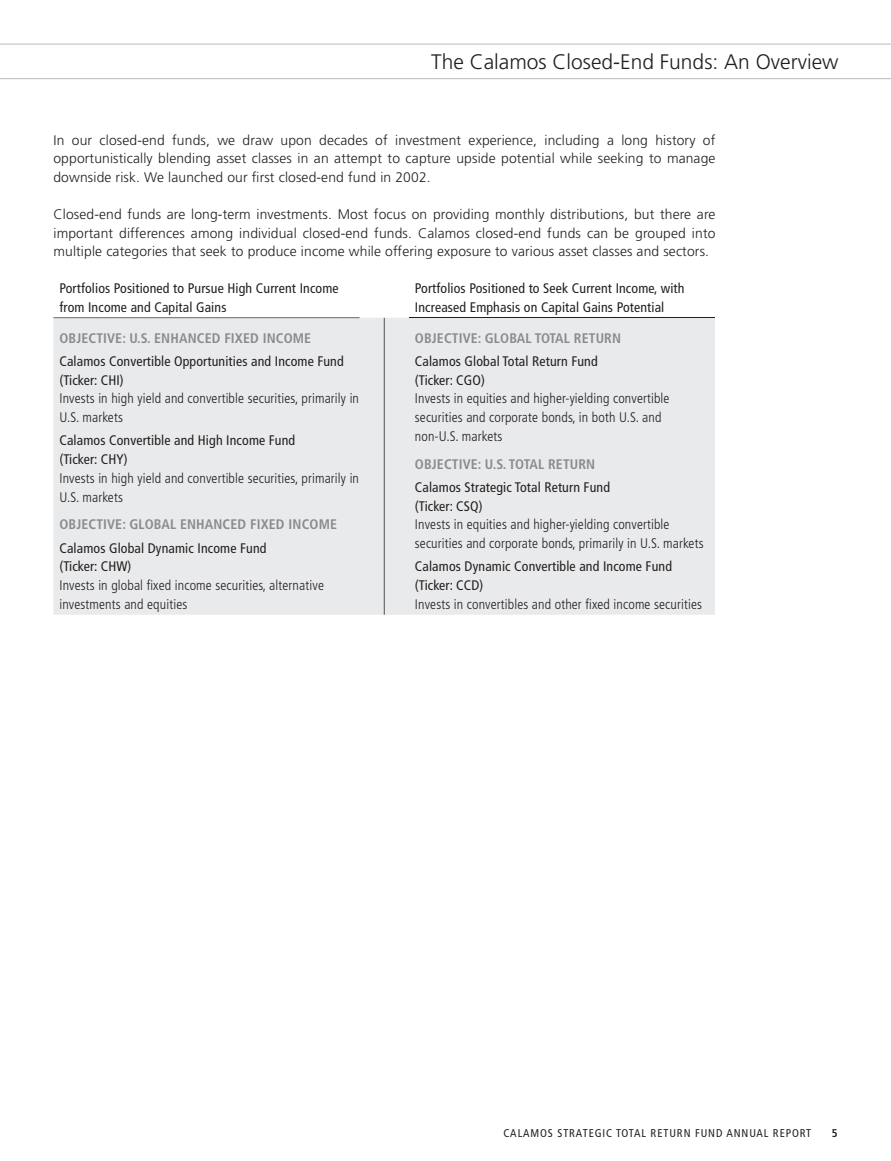
<style>
.page{position:relative;width:891px;height:1161px;background:#fff}
.page>*{position:absolute;margin:0;border:0;box-sizing:border-box;transform-origin:0 0}
.t1{font:300 21px "Frutiger LT Std";color:#231f20}
.t2{font:300 13.8px/18.8px "Frutiger LT Std";letter-spacing:.01em;color:#231f20;text-align:justify}
.t3{font:300 condensed 13.8px/18.8px "Frutiger LT Std";letter-spacing:.01em;color:#231f20}
.t4{font:condensed 13.8px/18.8px "Frutiger LT Std";letter-spacing:.01em;color:#231f20}
.t5{font:700 condensed 13.8px "Frutiger LT Std";letter-spacing:.01em;color:#898b8e}
.t6{font:condensed 11.25px "Frutiger LT Std";letter-spacing:.08em;color:#231f20}
.t7{font:700 condensed 11.25px "Frutiger LT Std";color:#231f20}
</style>
<div class="page">
<hr style="left:0;top:44px;width:891px;height:1px;background:#b9babd">
<hr style="left:0;top:78px;width:891px;height:1px;background:#b9babd">
<div style="left:53px;top:318px;width:662px;height:297px;background:#e9eaeb"></div>
<svg style="left:53px;top:317px;width:306px;height:2px"></svg>
<svg style="left:409px;top:317px;width:306px;height:1px"></svg>
<hr style="left:409px;top:318px;width:306px;height:1px;background:#231f20">
<hr style="left:384px;top:318px;width:1px;height:297px;background:#231f20">
<div style="left:60px;top:355px;width:283px;height:14px;background:#e9eaeb"></div>
<div style="left:60px;top:374px;width:63px;height:12px;background:#e9eaeb"></div>
<div style="left:61px;top:393px;width:298px;height:13px;background:#e9eaeb"></div>
<div style="left:61px;top:412px;width:61px;height:10px;background:#e9eaeb"></div>
<div style="left:60px;top:435px;width:235px;height:13px;background:#e9eaeb"></div>
<div style="left:60px;top:454px;width:67px;height:12px;background:#e9eaeb"></div>
<div style="left:61px;top:472px;width:298px;height:14px;background:#e9eaeb"></div>
<div style="left:61px;top:491px;width:61px;height:11px;background:#e9eaeb"></div>
<div style="left:60px;top:542px;width:206px;height:14px;background:#e9eaeb"></div>
<div style="left:60px;top:561px;width:71px;height:12px;background:#e9eaeb"></div>
<div style="left:61px;top:579px;width:263px;height:14px;background:#e9eaeb"></div>
<div style="left:60px;top:598px;width:127px;height:14px;background:#e9eaeb"></div>
<div style="left:416px;top:355px;width:181px;height:11px;background:#e9eaeb"></div>
<div style="left:416px;top:374px;width:68px;height:12px;background:#e9eaeb"></div>
<div style="left:416px;top:393px;width:254px;height:13px;background:#e9eaeb"></div>
<div style="left:415px;top:412px;width:246px;height:13px;background:#e9eaeb"></div>
<div style="left:416px;top:430px;width:86px;height:11px;background:#e9eaeb"></div>
<div style="left:416px;top:481px;width:193px;height:14px;background:#e9eaeb"></div>
<div style="left:416px;top:500px;width:66px;height:12px;background:#e9eaeb"></div>
<div style="left:416px;top:519px;width:254px;height:13px;background:#e9eaeb"></div>
<div style="left:415px;top:538px;width:288px;height:13px;background:#e9eaeb"></div>
<div style="left:416px;top:561px;width:255px;height:13px;background:#e9eaeb"></div>
<div style="left:416px;top:580px;width:67px;height:12px;background:#e9eaeb"></div>
<div style="left:416px;top:598px;width:285px;height:11px;background:#e9eaeb"></div>
<h1 class="t1" style="left:431px;top:54px;width:409px">The Calamos Closed-End Funds: An Overview</h1>
<p class="t2" style="left:53px;top:131px;width:664px">In our closed-end funds, we draw upon decades of investment experience, including a long history of opportunistically blending asset classes in an attempt to capture upside potential while seeking to manage downside risk. We launched our first closed-end fund in 2002.</p>
<p class="t2" style="left:53px;top:206px;width:664px">Closed-end funds are long-term investments. Most focus on providing monthly distributions, but there are important differences among individual closed-end funds. Calamos closed-end funds can be grouped into multiple categories that seek to produce income while offering exposure to various asset classes and sectors.</p>
<p class="t4" style="left:59px;top:280px;width:281px">Portfolios Positioned to Pursue High Current Income from Income and Capital Gains</p>
<p class="t4" style="left:415px;top:280px;width:271px">Portfolios Positioned to Seek Current Income, with<br>Increased Emphasis on Capital Gains Potential</p>
<p class="t5" style="left:59px;top:332px;width:253px">OBJECTIVE: U.S. ENHANCED FIXED INCOME</p>
<p class="t4" style="left:59px;top:353px;width:286px">Calamos Convertible Opportunities and Income Fund (Ticker: CHI)</p>
<p class="t3" style="left:59px;top:390px;width:301px">Invests in high yield and convertible securities, primarily in<br>U.S. markets</p>
<p class="t4" style="left:59px;top:432px;width:237px">Calamos Convertible and High Income Fund (Ticker: CHY)</p>
<p class="t3" style="left:59px;top:470px;width:301px">Invests in high yield and convertible securities, primarily in<br>U.S. markets</p>
<p class="t5" style="left:59px;top:519px;width:279px">OBJECTIVE: GLOBAL ENHANCED FIXED INCOME</p>
<p class="t4" style="left:59px;top:539px;width:209px">Calamos Global Dynamic Income Fund (Ticker: CHW)</p>
<p class="t3" style="left:59px;top:577px;width:266px">Invests in global fixed income securities, alternative investments and equities</p>
<p class="t5" style="left:415px;top:332px;width:208px">OBJECTIVE: GLOBAL TOTAL RETURN</p>
<p class="t4" style="left:415px;top:353px;width:184px">Calamos Global Total Return Fund (Ticker: CGO)</p>
<p class="t3" style="left:415px;top:390px;width:256px">Invests in equities and higher-yielding convertible securities and corporate bonds, in both U.S. and non-U.S. markets</p>
<p class="t5" style="left:415px;top:458px;width:182px">OBJECTIVE: U.S. TOTAL RETURN</p>
<p class="t4" style="left:415px;top:479px;width:197px">Calamos Strategic Total Return Fund (Ticker: CSQ)</p>
<p class="t3" style="left:415px;top:516px;width:290px">Invests in equities and higher-yielding convertible securities and corporate bonds, primarily in U.S. markets</p>
<p class="t4" style="left:415px;top:558px;width:259px">Calamos Dynamic Convertible and Income Fund (Ticker: CCD)</p>
<p class="t3" style="left:415px;top:596px;width:288px">Invests in convertibles and other fixed income securities</p>
<p class="t6" style="left:503px;top:1129px;width:309px">CALAMOS STRATEGIC TOTAL RETURN FUND ANNUAL REPORT</p>
<p class="t7" style="left:832px;top:1129px;width:7px">5</p>
</div>
